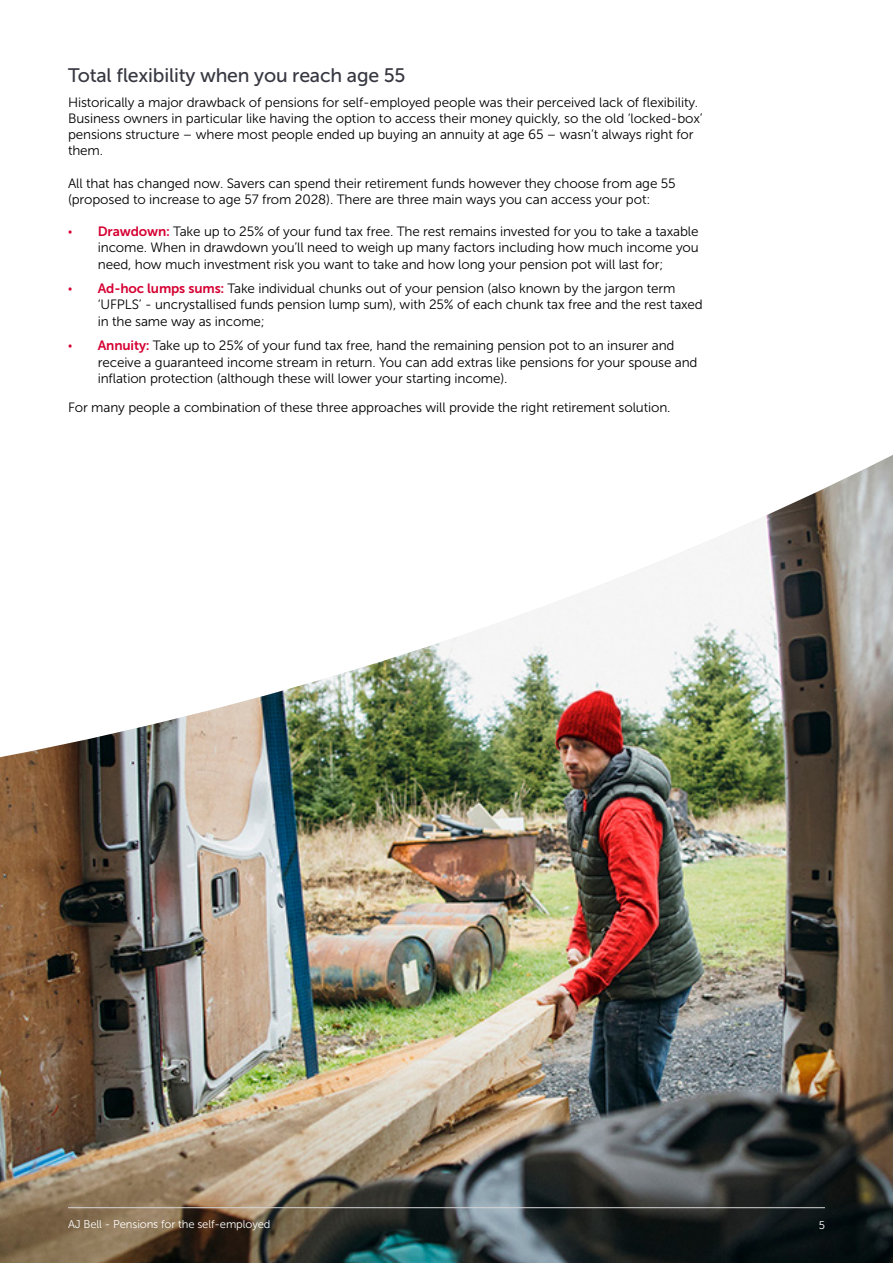
<style>
.page{position:relative;width:893px;height:1263px;background:#fff}
.page>*{position:absolute;margin:0;border:0;box-sizing:border-box;transform-origin:0 0}
.Museo_500_13pt_grey{font:19.5px "Museo Sans 500";letter-spacing:-.01em;color:#373741}
.Museo_300_9pt_Black__body{font:13.5px/16.2px "Museo Sans 300";letter-spacing:-.01em;color:#000}
.t1{font:11.25px "Museo Sans 300";letter-spacing:-.01em;color:#fff}
.s1{font-family:"Source Sans Pro";font-weight:300;font-size:15px;color:#d50032}
.s2{font-family:"Museo Sans 700";color:#d50032}
</style>
<div class="page">
<img style="left:0;top:455px;width:893px;height:808px">
<hr style="left:68px;top:1207px;width:757px;height:1px;background:#d7d7d9">
<p class="Museo_500_13pt_grey" style="left:68px;top:64px;width:339px">Total flexibility when you reach age 55</p>
<p class="Museo_300_9pt_Black__body" style="left:68px;top:94px;width:631px">Historically a major drawback of pensions for self-employed people was their perceived lack of flexibility.</p>
<p class="Museo_300_9pt_Black__body" style="left:68px;top:110px;width:636px">Business owners in particular like having the option to access their money quickly, so the old ‘locked-box’ pensions structure – where most people ended up buying an annuity at age 65 – wasn’t always right for them.</p>
<p class="Museo_300_9pt_Black__body" style="left:68px;top:175px;width:609px">All that has changed now. Savers can spend their retirement funds however they choose from age 55 (proposed to increase to age 57 from 2028). There are three main ways you can access your pot:</p>
<p class="Museo_300_9pt_Black__body" style="left:98px;top:223px;width:602px;text-align:justify;text-indent:-30px"><span class="s1">•</span> <span class="s2">Drawdown:</span> Take up to 25% of your fund tax free. The rest remains invested for you to take a taxable income. When in drawdown you’ll need to weigh up many factors including how much income you need, how much investment risk you want to take and how long your pension pot will last for;</p>
<p class="Museo_300_9pt_Black__body" style="left:98px;top:281px;width:607px;text-indent:-30px"><span class="s1">•</span> <span class="s2">Ad-hoc lumps sums:</span> Take individual chunks out of your pension (also known by the jargon term ‘UFPLS’ - uncrystallised funds pension lump sum), with 25% of each chunk tax free and the rest taxed in the same way as income;</p>
<p class="Museo_300_9pt_Black__body" style="left:98px;top:338px;width:601px;text-indent:-30px"><span class="s1">•</span> <span class="s2">Annuity:</span> Take up to 25% of your fund tax free, hand the remaining pension pot to an insurer and receive a guaranteed income stream in return. You can add extras like pensions for your spouse and inflation protection (although these will lower your starting income).</p>
<p class="Museo_300_9pt_Black__body" style="left:68px;top:399px;width:604px">For many people a combination of these three approaches will provide the right retirement solution.</p>
<p class="t1" style="left:68px;top:1218px;width:204px">AJ Bell - Pensions for the self-employed</p>
<p class="t1" style="left:819px;top:1219px;width:8px">5</p>
</div>
